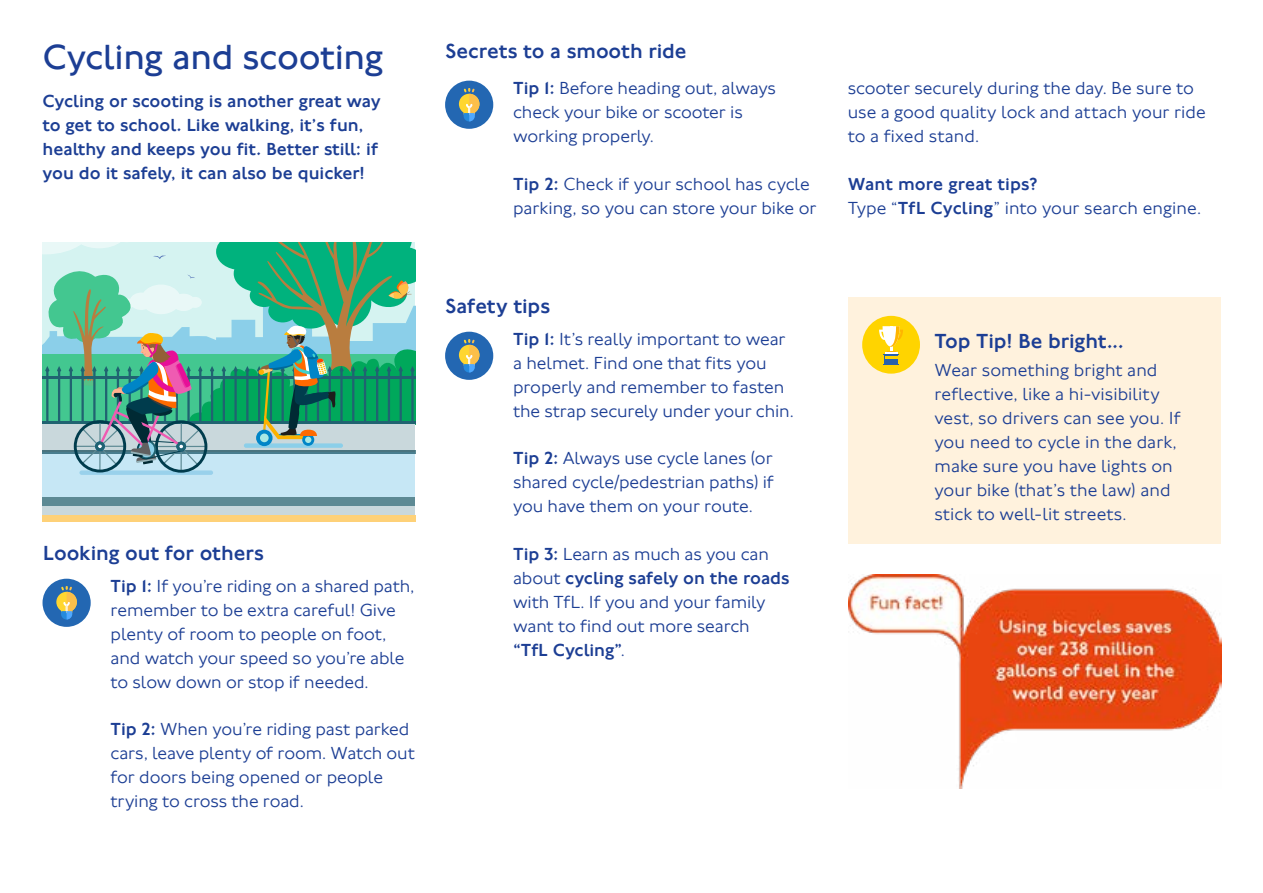
<style>
.page{position:relative;width:1263px;height:893px;background:#fff}
.page>*{position:absolute;margin:0;border:0;box-sizing:border-box;transform-origin:0 0}
.t1{font:36px "Johnston 100";letter-spacing:-.01em;color:#1c3e94}
.t2{font:500 21px "Johnston 100";letter-spacing:-.005em;color:#1c3e94}
.t3{font:300 18px/24px "Johnston 100";letter-spacing:-.005em;color:#1c3e94}
.t4{font:500 18px/24px "Johnston 100";color:#1c3e94}
.s1{font-weight:500}
.s2{font-weight:300}
</style>
<div class="page">
<div style="left:848px;top:298px;width:373px;height:246px;background:#fff2dd"></div>
<div style="left:862px;top:316px;width:58px;height:58px;background:#ffd400;border-radius:50%"></div>
<svg style="left:879px;top:326px;width:24px;height:39px"></svg>
<div style="left:43px;top:453px;width:372px;height:69px;background:#c6e7f5"></div>
<div style="left:43px;top:502px;width:372px;height:20px;background:#c9d8dc"></div>
<div style="left:43px;top:497px;width:372px;height:9px;background:#5d8a94"></div>
<div style="left:79px;top:470px;width:134px;height:5px;background:#99d1eb;border-radius:2px"></div>
<div style="left:43px;top:515px;width:372px;height:7px;background:#fed178"></div>
<svg style="left:43px;top:242px;width:372px;height:231px;background:#73b9a7"></svg>
<div style="left:43px;top:579px;width:48px;height:48px;background:#2367b2;border-radius:50%"></div>
<svg style="left:56px;top:586px;width:21px;height:33px"></svg>
<div style="left:445px;top:332px;width:48px;height:48px;background:#2367b2;border-radius:50%"></div>
<svg style="left:459px;top:339px;width:20px;height:33px"></svg>
<div style="left:445px;top:81px;width:48px;height:48px;background:#2367b2;border-radius:50%"></div>
<svg style="left:459px;top:88px;width:20px;height:33px"></svg>
<img style="left:848px;top:575px;width:373px;height:213px">
<h1 class="t1" style="left:43px;top:37px;width:342px">Cycling and scooting</h1>
<p class="t4" style="left:43px;top:89px;width:340px">Cycling or scooting is another great way to get to school. Like walking, it’s fun, healthy and keeps you fit. Better still: if you do it safely, it can also be quicker!</p>
<p class="t2" style="left:445px;top:40px;width:242px">Secrets to a smooth ride</p>
<p class="t3" style="left:513px;top:76px;width:264px"><span class="s1">Tip 1:</span> Before heading out, always check your bike or scooter is working properly.</p>
<p class="t3" style="left:513px;top:172px;width:305px"><span class="s1">Tip 2:</span> Check if your school has cycle parking, so you can store your bike or</p>
<p class="t3" style="left:848px;top:76px;width:360px">scooter securely during the day. Be sure to use a good quality lock and attach your ride to a fixed stand.</p>
<p class="t4" style="left:848px;top:172px;width:355px">Want more great tips?<br><span class="s2">Type “</span>TfL Cycling<span class="s2">” into your search engine.</span></p>
<p class="t2" style="left:43px;top:542px;width:222px">Looking out for others</p>
<p class="t3" style="left:111px;top:574px;width:305px"><span class="s1">Tip 1:</span> If you’re riding on a shared path, remember to be extra careful! Give plenty of room to people on foot, and watch your speed so you’re able to slow down or stop if needed.</p>
<p class="t3" style="left:111px;top:717px;width:306px"><span class="s1">Tip 2:</span> When you’re riding past parked cars, leave plenty of room. Watch out for doors being opened or people trying to cross the road.</p>
<p class="t2" style="left:445px;top:295px;width:106px">Safety tips</p>
<p class="t3" style="left:513px;top:327px;width:282px"><span class="s1">Tip 1:</span> It’s really important to wear a helmet. Find one that fits you properly and remember to fasten the strap securely under your chin.</p>
<p class="t3" style="left:513px;top:446px;width:262px;text-align:justify"><span class="s1">Tip 2:</span> Always use cycle lanes (or shared cycle/pedestrian paths) if you have them on your route.</p>
<p class="t3" style="left:513px;top:542px;width:278px"><span class="s1">Tip 3:</span> Learn as much as you can about <span class="s1">cycling safely on the roads </span>with TfL. If you and your family want to find out more search<br><span class="s1">“TfL Cycling”</span>.</p>
<p class="t2" style="left:934px;top:329px;width:190px">Top Tip! Be bright...</p>
<p class="t3" style="left:934px;top:358px;width:248px">Wear something bright and reflective, like a hi-visibility vest, so drivers can see you. If you need to cycle in the dark, make sure you have lights on your bike (that’s the law) and stick to well-lit streets.</p>
</div>
